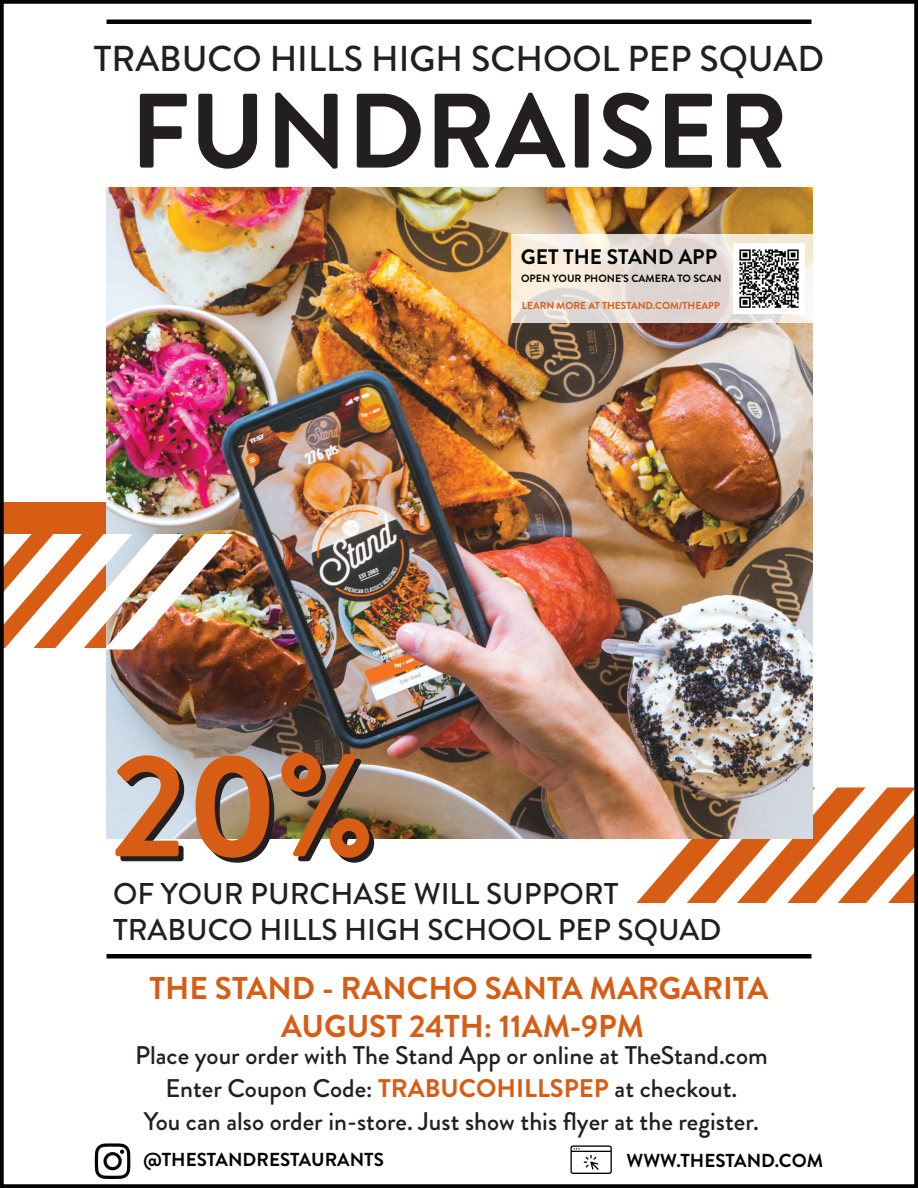
<style>
.page{position:relative;width:918px;height:1188px;background:#fff}
.page>*{position:absolute;margin:0;border:0;box-sizing:border-box;transform-origin:0 0}
.t1{font:700 146.25px "Brandon Grotesque";color:#d75d14}
.t2{font:700 105.45px "Brandon Grotesque";color:#231f20}
.t3{font:500 36px "Brandon Grotesque";color:#231f20}
.t4{font:700 31.5px/37.8px "Brandon Grotesque";color:#d75d14;text-align:center}
.t5{font:500 30px/36px "Brandon Grotesque";color:#231f20}
.t6{font:500 25.5px/33px "Brandon Grotesque";color:#231f20;text-align:center}
.t7{font:700 21px "Brandon Grotesque";color:#040503}
.t8{font:700 18.75px "Brandon Grotesque";color:#040503}
.t9{font:700 10.5px "Brandon Grotesque";color:#040503}
.t10{font:700 10.2px "Brandon Grotesque";color:#d75d14}
.s1{font-weight:700;color:#d75d14}
</style>
<div class="page">
<img style="left:0;top:0;width:918px;height:1188px">
<svg style="left:512px;top:234px;width:306px;height:88px;background:#eae1da"></svg>
<img style="left:734px;top:243px;width:70px;height:71px">
<h3 class="t3" style="left:94px;top:34px;width:732px">TRABUCO HILLS HIGH SCHOOL PEP SQUAD</h3>
<h2 class="t2" style="left:130px;top:58px;width:659px">FUNDRAISER</h2>
<p class="t7" style="left:521px;top:242px;width:198px">GET THE STAND APP</p>
<p class="t9" style="left:521px;top:271px;width:202px">OPEN YOUR PHONE’S CAMERA TO SCAN</p>
<p class="t10" style="left:522px;top:298px;width:200px">LEARN MORE AT THESTAND.COM/THEAPP</p>
<h1 class="t1" style="left:111px;top:704px;width:266px">20%</h1>
<p class="t5" style="left:113px;top:876px;width:610px">OF YOUR PURCHASE WILL SUPPORT<br>TRABUCO HILLS HIGH SCHOOL PEP SQUAD</p>
<p class="t4" style="left:149px;top:970px;width:621px">THE STAND - RANCHO SANTA MARGARITA<br>AUGUST 24TH: 11AM-9PM</p>
<p class="t6" style="left:135px;top:1039px;width:634px">Place your order with The Stand App or online at TheStand.com<br>Enter Coupon Code: <span class="s1">TRABUCOHILLSPEP</span> at checkout.<br>You can also order in-store. Just show this flyer at the register.</p>
<p class="t8" style="left:144px;top:1146px;width:242px">@THESTANDRESTAURANTS</p>
<p class="t8" style="left:627px;top:1148px;width:198px">WWW.THESTAND.COM</p>
</div>
